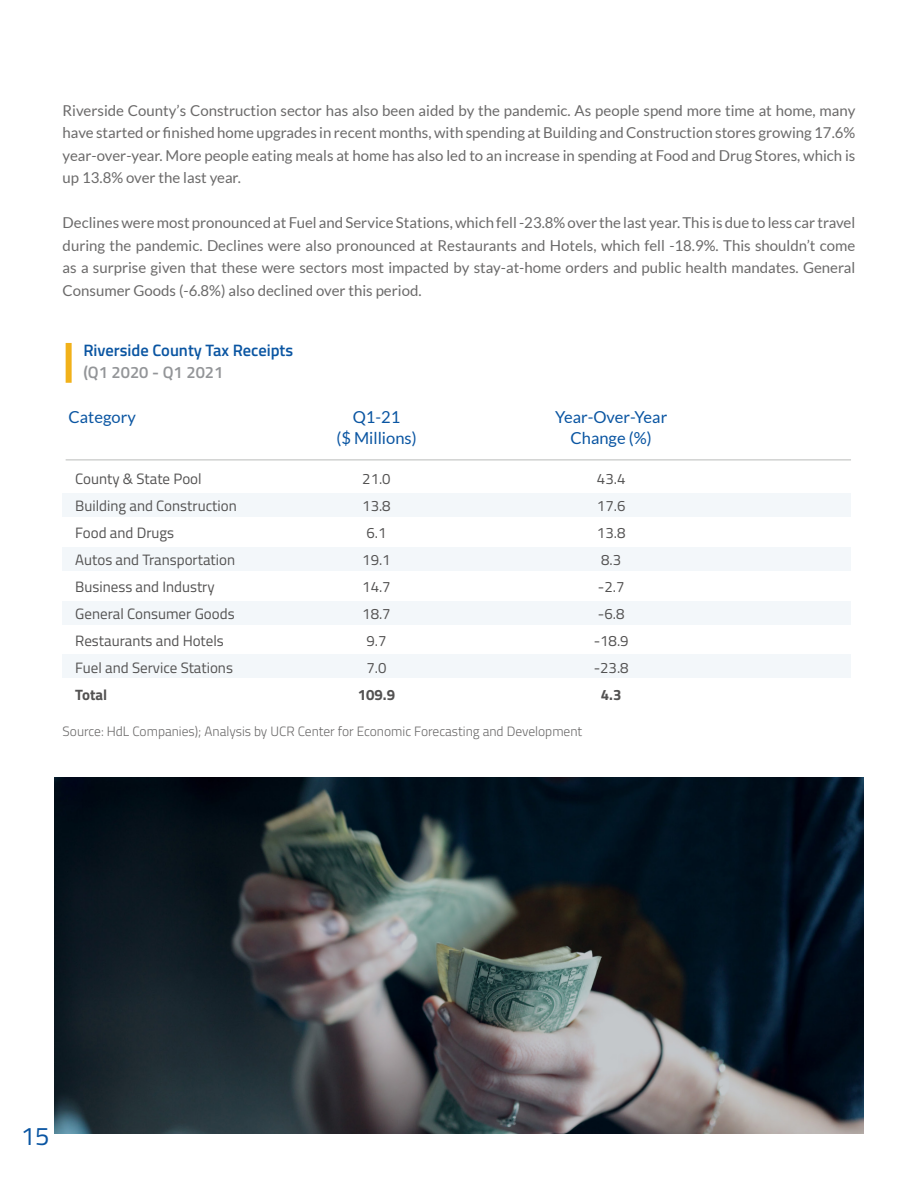
<style>
.page{position:relative;width:918px;height:1188px;background:#fff}
.page>*{position:absolute;margin:0;border:0;box-sizing:border-box;transform-origin:0 0}
.t1{font:25.5px "Titillium Web";color:#0a55a2}
.t2{font:16.5px "Lato";color:#0a55a2}
.t3{font:600 16.5px "Titillium Web";color:#0a55a2}
.t4{font:600 16.5px "Titillium Web";color:#939598}
.t5{font:15px/22.5px "Lato";color:#6b6a6a;text-align:justify}
.t6{font:15px "Titillium Web";color:#535252}
.t7{font:700 15px "Titillium Web";color:#535252}
.t8{font:300 13.5px "Titillium Web";color:#6b6a6a}
</style>
<div class="page">
<div style="left:63px;top:493px;width:788px;height:23px;background:#f3f7fa"></div>
<div style="left:63px;top:601px;width:788px;height:24px;background:#f3f7fa"></div>
<div style="left:63px;top:548px;width:788px;height:23px;background:#f3f7fa"></div>
<div style="left:63px;top:654px;width:788px;height:24px;background:#f3f7fa"></div>
<hr style="left:66px;top:460px;width:785px;height:1px;background:#babbba">
<div style="left:66px;top:343px;width:6px;height:40px;background:#f1b11a"></div>
<img style="left:54px;top:778px;width:810px;height:356px">
<p class="t5" style="left:63px;top:99px;width:794px">Riverside County’s Construction sector has also been aided by the pandemic. As people spend more time at home, many have started or finished home upgrades in recent months, with spending at Building and Construction stores growing 17.6% year-over-year. More people eating meals at home has also led to an increase in spending at Food and Drug Stores, which is up 13.8% over the last year.</p>
<p class="t5" style="left:63px;top:211px;width:794px">Declines were most pronounced at Fuel and Service Stations, which fell -23.8% over the last year. This is due to less car travel during the pandemic. Declines were also pronounced at Restaurants and Hotels, which fell -18.9%. This shouldn’t come as a surprise given that these were sectors most impacted by stay-at-home orders and public health mandates. General Consumer Goods (-6.8%) also declined over this period.</p>
<p class="t3" style="left:83px;top:337px;width:211px">Riverside County Tax Receipts</p>
<p class="t4" style="left:83px;top:360px;width:142px">(Q1 2020 - Q1 2021</p>
<p class="t2" style="left:69px;top:408px;width:69px">Category</p>
<p class="t2" style="left:353px;top:408px;width:49px">Q1-21</p>
<p class="t2" style="left:336px;top:429px;width:82px">($ Millions)</p>
<p class="t6" style="left:75px;top:467px;width:128px">County &amp; State Pool</p>
<p class="t6" style="left:75px;top:494px;width:163px">Building and Construction</p>
<p class="t6" style="left:75px;top:521px;width:101px">Food and Drugs</p>
<p class="t6" style="left:75px;top:548px;width:161px">Autos and Transportation</p>
<p class="t6" style="left:75px;top:575px;width:141px">Business and Industry</p>
<p class="t6" style="left:75px;top:602px;width:161px">General Consumer Goods</p>
<p class="t6" style="left:75px;top:629px;width:150px">Restaurants and Hotels</p>
<p class="t6" style="left:75px;top:656px;width:159px">Fuel and Service Stations</p>
<p class="t7" style="left:75px;top:683px;width:34px">Total</p>
<p class="t6" style="left:362px;top:467px;width:30px">21.0</p>
<p class="t6" style="left:362px;top:494px;width:30px">13.8</p>
<p class="t6" style="left:366px;top:521px;width:22px">6.1</p>
<p class="t6" style="left:362px;top:548px;width:30px">19.1</p>
<p class="t6" style="left:362px;top:575px;width:30px">14.7</p>
<p class="t6" style="left:362px;top:602px;width:30px">18.7</p>
<p class="t6" style="left:366px;top:629px;width:22px">9.7</p>
<p class="t6" style="left:366px;top:656px;width:22px">7.0</p>
<p class="t7" style="left:358px;top:683px;width:39px">109.9</p>
<p class="t2" style="left:555px;top:408px;width:114px">Year-Over-Year</p>
<p class="t2" style="left:571px;top:429px;width:83px">Change (%)</p>
<p class="t6" style="left:597px;top:467px;width:30px">43.4</p>
<p class="t6" style="left:597px;top:494px;width:30px">17.6</p>
<p class="t6" style="left:597px;top:521px;width:30px">13.8</p>
<p class="t6" style="left:601px;top:548px;width:22px">8.3</p>
<p class="t6" style="left:598px;top:575px;width:28px">-2.7</p>
<p class="t6" style="left:598px;top:602px;width:28px">-6.8</p>
<p class="t6" style="left:594px;top:629px;width:37px">-18.9</p>
<p class="t6" style="left:594px;top:656px;width:37px">-23.8</p>
<p class="t7" style="left:601px;top:683px;width:22px">4.3</p>
<p class="t8" style="left:63px;top:721px;width:521px">Source: HdL Companies); Analysis by UCR Center for Economic Forecasting and Development</p>
<h1 class="t1" style="left:21px;top:1117px;width:30px">15</h1>
</div>
